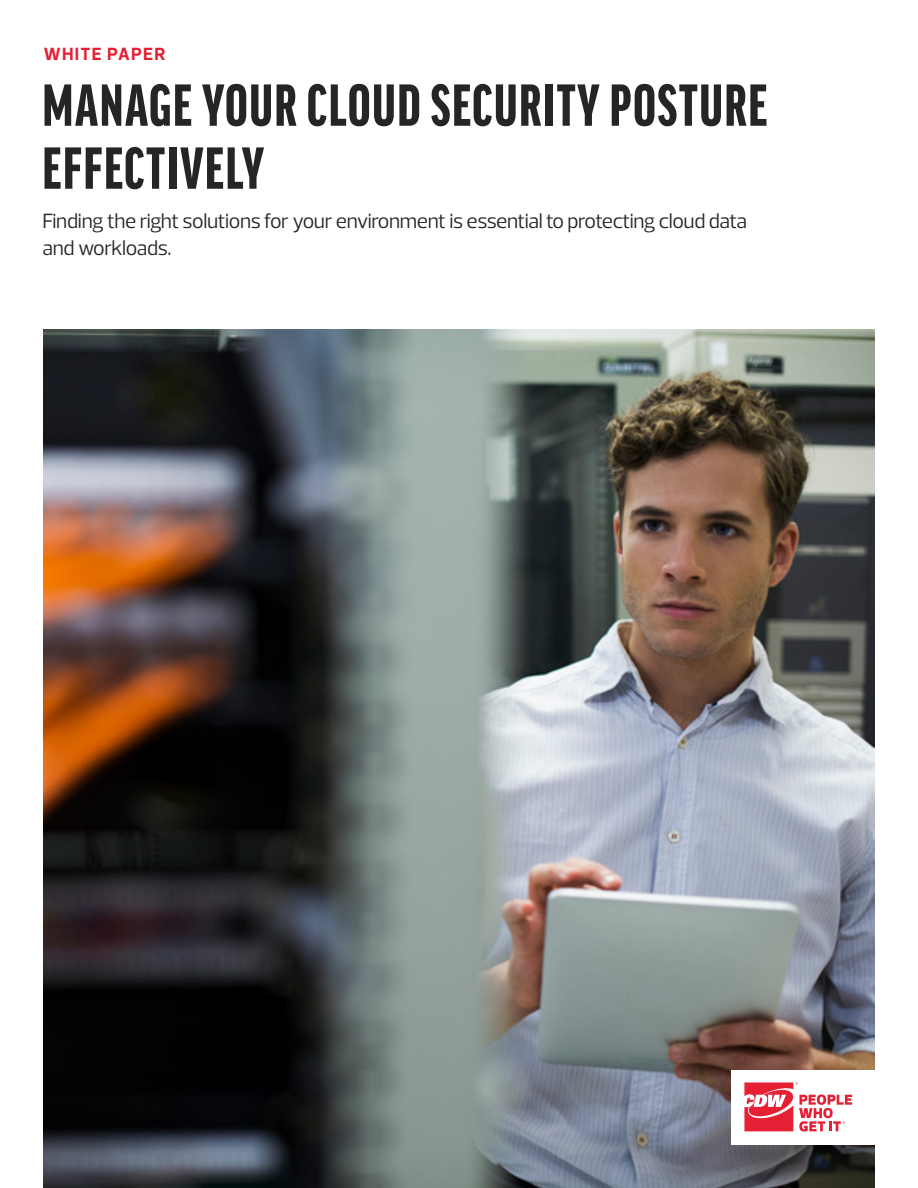
<style>
.page{position:relative;width:918px;height:1188px;background:#fff}
.page>*{position:absolute;margin:0;border:0;box-sizing:border-box;transform-origin:0 0}
.t1{font:900 extra-condensed 57px/63px "Good Offc Pro";letter-spacing:.03em;color:#262523}
.t2{font:21px/27px "Prelo";letter-spacing:-.015em;color:#262523}
.t3{font:700 18px "Prelo";letter-spacing:.065em;color:#e52035}
</style>
<div class="page">
<img style="left:44px;top:330px;width:831px;height:858px">
<div style="left:732px;top:1070px;width:152px;height:74px;background:#fff"></div>
<svg style="left:744px;top:1082px;width:108px;height:50px"></svg>
<p class="t3" style="left:44px;top:43px;width:123px">WHITE PAPER</p>
<h1 class="t1" style="left:42px;top:74px;width:726px">MANAGE YOUR CLOUD SECURITY POSTURE<br>EFFECTIVELY</h1>
<p class="t2" style="left:42px;top:207px;width:706px">Finding the right solutions for your environment is essential to protecting cloud data and workloads.</p>
</div>
